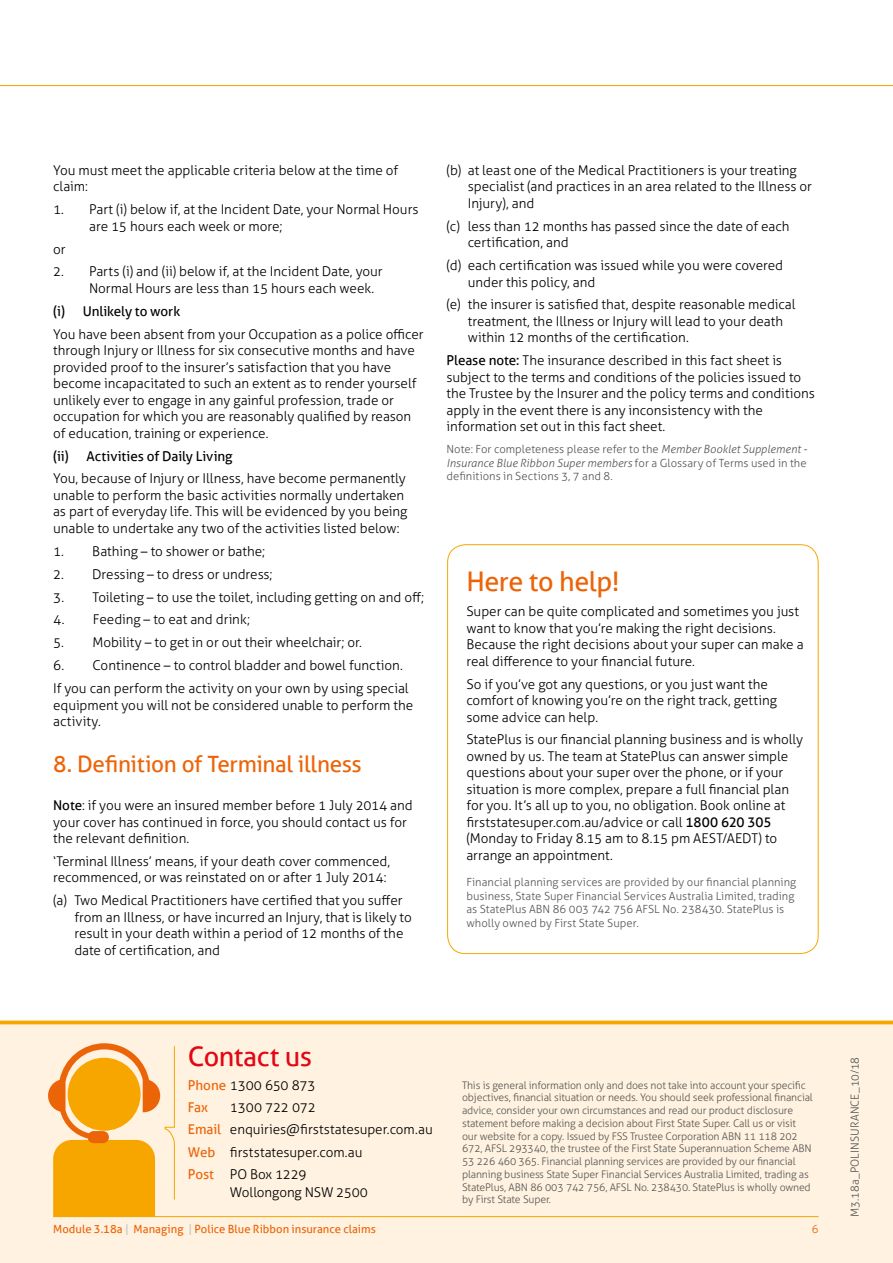
<style>
.page{position:relative;width:893px;height:1263px;background:#fff}
.page>*{position:absolute;margin:0;border:0;box-sizing:border-box;transform-origin:0 0}
.t1{font:27px "Aller";letter-spacing:-.02em;color:#ec6408}
.t2{font:27px "Aller";letter-spacing:-.02em;color:#e30613}
.t3{font:22.5px "Aller";letter-spacing:-.015em;color:#ec6408}
.t4{font:300 13.5px/16.5px "Aller";letter-spacing:-.005em;color:#000}
.t5{font:13.5px "Aller";letter-spacing:-.005em;color:#000}
.t6{font:300 11.25px/13.5px "Aller";letter-spacing:.005em;color:#575756;text-align:justify}
.t7{font:11.25px "Aller";color:#ec6408}
.t8{font:300 11.25px "Aller";color:#ec6408}
.t9{font:300 10.5px/12.8px "Aller";letter-spacing:-.015em;color:#575756}
.s1{font-weight:400}
.s2{font-style:italic}
.s3{font-weight:400;color:#ec6408}
.s4{color:#c6c6c6}
</style>
<div class="page">
<div style="left:0;top:1023px;width:893px;height:240px;background:#fff2e0"></div>
<svg style="left:0;top:1020px;width:893px;height:4px;fill:#f7a600"></svg>
<hr style="left:53px;top:1216px;width:766px;height:1px;background:#f7a600">
<svg style="left:48px;top:1043px;width:127px;height:173px"></svg>
<svg style="left:0;top:85px;width:893px;height:2px"></svg>
<p class="t4" style="left:53px;top:162px;width:347px">You must meet the applicable criteria below at the time of claim:</p>
<p class="t4" style="left:89px;top:201px;width:331px;text-indent:-36px">1. Part (i) below if, at the Incident Date, your Normal Hours are 15 hours each week or more;</p>
<p class="t4" style="left:53px;top:240px;width:14px">or</p>
<p class="t4" style="left:89px;top:263px;width:295px;text-indent:-36px">2. Parts (i) and (ii) below if, at the Incident Date, your<br>Normal Hours are less than 15 hours each week.</p>
<p class="t5" style="left:53px;top:303px;width:129px">(i) Unlikely to work</p>
<p class="t4" style="left:53px;top:326px;width:372px">You have been absent from your Occupation as a police officer through Injury or Illness for six consecutive months and have provided proof to the insurer’s satisfaction that you have become incapacitated to such an extent as to render yourself unlikely ever to engage in any gainful profession, trade or occupation for which you are reasonably qualified by reason of education, training or experience.</p>
<p class="t5" style="left:53px;top:447px;width:17px">(ii)</p>
<p class="t5" style="left:87px;top:447px;width:148px">Activities of Daily Living</p>
<p class="t4" style="left:53px;top:470px;width:356px">You, because of Injury or Illness, have become permanently unable to perform the basic activities normally undertaken as part of everyday life. This will be evidenced by you being unable to undertake any two of the activities listed below:</p>
<p class="t4" style="left:53px;top:543px;width:214px">1. Bathing – to shower or bathe;</p>
<p class="t4" style="left:53px;top:566px;width:221px">2. Dressing – to dress or undress;</p>
<p class="t4" style="left:53px;top:588px;width:372px">3. Toileting – to use the toilet, including getting on and off;</p>
<p class="t4" style="left:53px;top:611px;width:198px">4. Feeding – to eat and drink;</p>
<p class="t4" style="left:53px;top:634px;width:310px">5. Mobility – to get in or out their wheelchair; or.</p>
<p class="t4" style="left:53px;top:654px;width:357px;line-height:23px">6. Continence – to control bladder and bowel function.<br>If you can perform the activity on your own by using special</p>
<p class="t4" style="left:53px;top:697px;width:362px">equipment you will not be considered unable to perform the activity.</p>
<h2 class="t3" style="left:53px;top:750px;width:310px">8. Definition of Terminal illness</h2>
<p class="t4" style="left:53px;top:797px;width:361px"><span class="s1">Note</span>: if you were an insured member before 1 July 2014 and your cover has continued in force, you should contact us for the relevant definition.</p>
<p class="t4" style="left:53px;top:853px;width:339px">‘Terminal Illness’ means, if your death cover commenced, recommenced, or was reinstated on or after 1 July 2014:</p>
<p class="t4" style="left:74px;top:892px;width:339px;text-indent:-21px">(a) Two Medical Practitioners have certified that you suffer from an Illness, or have incurred an Injury, that is likely to result in your death within a period of 12 months of the date of certification, and</p>
<p class="t4" style="left:468px;top:162px;width:346px;text-indent:-21px">(b) at least one of the Medical Practitioners is your treating specialist (and practices in an area related to the Illness or<br>Injury), and</p>
<p class="t4" style="left:468px;top:218px;width:323px;text-indent:-21px">(c) less than 12 months has passed since the date of each certification, and</p>
<p class="t4" style="left:468px;top:257px;width:317px;text-indent:-21px">(d) each certification was issued while you were covered under this policy, and</p>
<p class="t4" style="left:468px;top:296px;width:329px;text-indent:-21px">(e) the insurer is satisfied that, despite reasonable medical treatment, the Illness or Injury will lead to your death within 12 months of the certification.</p>
<p class="t4" style="left:446px;top:352px;width:370px"><span class="s1">Please note:</span> The insurance described in this fact sheet is subject to the terms and conditions of the policies issued to the Trustee by the Insurer and the policy terms and conditions apply in the event there is any inconsistency with the information set out in this fact sheet.</p>
<p class="t6" style="left:446px;top:443px;width:362px">Note: For completeness please refer to the <span class="s2">Member Booklet Supplement - Insurance Blue Ribbon Super members</span> for a Glossary of Terms used in the definitions in Sections 3, 7 and 8.</p>
<h1 class="t1" style="left:466px;top:565px;width:155px">Here to help!</h1>
<p class="t4" style="left:466px;top:603px;width:339px">Super can be quite complicated and sometimes you just want to know that you’re making the right decisions.<br>Because the right decisions about your super can make a real difference to your financial future.</p>
<p class="t4" style="left:466px;top:675px;width:312px">So if you’ve got any questions, or you just want the comfort of knowing you’re on the right track, getting some advice can help.</p>
<p class="t4" style="left:466px;top:731px;width:338px">StatePlus is our financial planning business and is wholly owned by us. The team at StatePlus can answer simple questions about your super over the phone, or if your situation is more complex, prepare a full financial plan for you. It’s all up to you, no obligation. Book online at firststatesuper.com.au/advice or call <span class="s1">1800 620 305 </span>(Monday to Friday 8.15 am to 8.15 pm AEST/AEDT) to arrange an appointment.</p>
<p class="t6" style="left:466px;top:875px;width:331px;text-align:left">Financial planning services are provided by our financial planning business, State Super Financial Services Australia Limited, trading as StatePlus ABN 86 003 742 756 AFSL No. 238430. StatePlus is wholly owned by First State Super.</p>
<h1 class="t2" style="left:188px;top:1039px;width:126px">Contact us</h1>
<p class="t4" style="left:188px;top:1074px;width:129px;line-height:22.2px"><span class="s3">Phone</span> 1300 650 873<br><span class="s3">Fax</span></p>
<p class="t4" style="left:188px;top:1096px;width:246px;line-height:22.2px;text-indent:42px">1300 722 072<br><span class="s3">Email</span> enquiries@firststatesuper.com.au<br><span class="s3">Web</span> firststatesuper.com.au<br><span class="s3">Post</span> PO Box 1229</p>
<p class="t4" style="left:230px;top:1184px;width:140px">Wollongong NSW 2500</p>
<p class="t9" style="left:462px;top:1079px;width:352px">This is general information only and does not take into account your specific objectives, financial situation or needs. You should seek professional financial advice, consider your own circumstances and read our product disclosure statement before making a decision about First State Super. Call us or visit our website for a copy. Issued by FSS Trustee Corporation ABN 11 118 202<br>672, AFSL 293340, the trustee of the First State Superannuation Scheme ABN 53 226 460 365. Financial planning services are provided by our financial planning business State Super Financial Services Australia Limited, trading as StatePlus, ABN 86 003 742 756, AFSL No. 238430. StatePlus is wholly owned by First State Super.</p>
<p class="t7" style="left:53px;top:1222px;width:324px">Module 3.18a <span class="s4">|</span> Managing <span class="s4">|</span> Police Blue Ribbon insurance claims</p>
<p class="t8" style="left:812px;top:1222px;width:8px">6</p>
<p class="t6" style="left:848px;top:1217px;width:162px;rotate:-90deg">M3.18a_POLINSURANCE_10/18</p>
</div>
